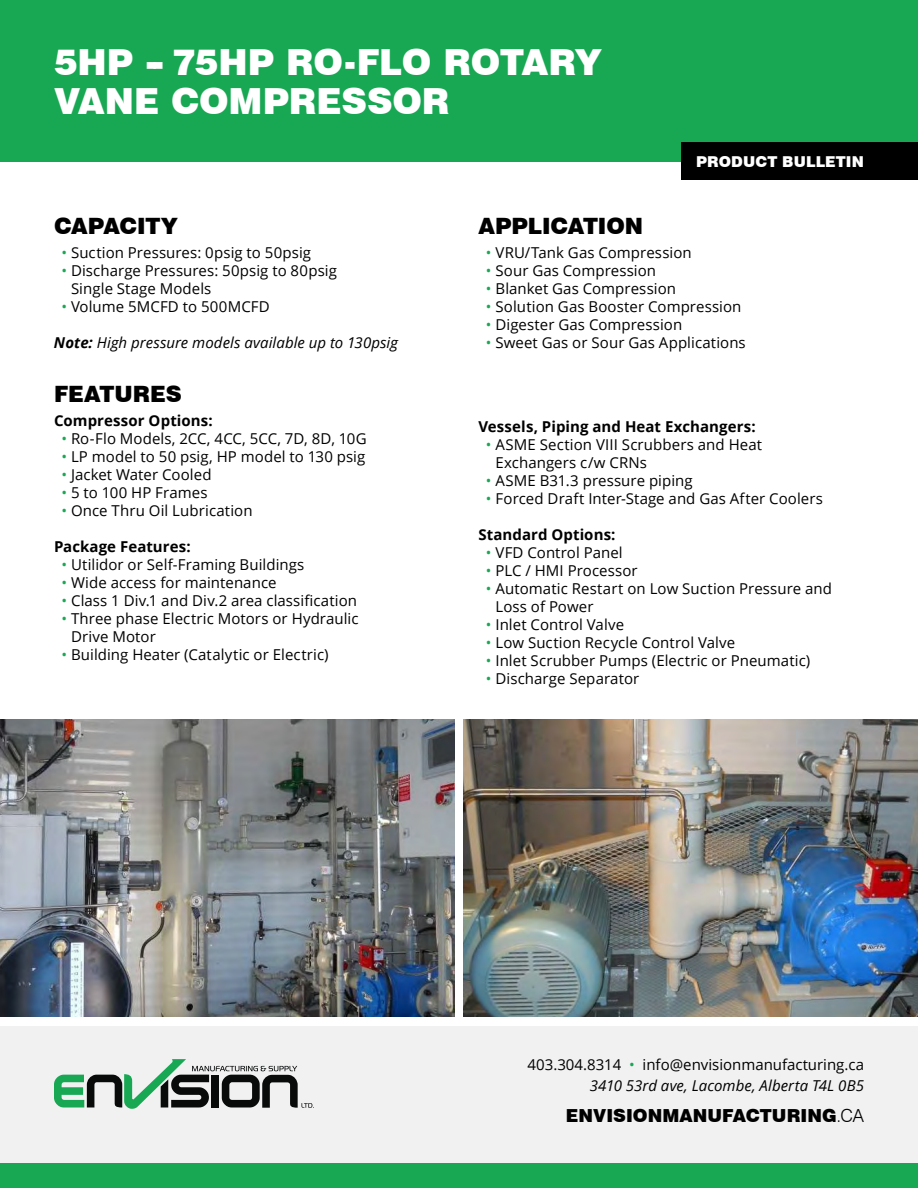
<style>
.page{position:relative;width:918px;height:1188px;background:#fff}
.page>*{position:absolute;margin:0;border:0;box-sizing:border-box;transform-origin:0 0}
.t1{font:900 36px/38.4px "Swiss 721 BT";letter-spacing:-.005em;color:#fff}
.t2{font:900 22.5px "Swiss 721 BT";color:#000}
.t3{font:900 18px "Swiss 721 BT";color:#000}
.t4{font:15px/18px "Open Sans";letter-spacing:.005em;color:#000}
.t5{font:700 15px "Open Sans";letter-spacing:.005em;color:#000}
.t6{font:italic 15px "Open Sans";letter-spacing:.005em;color:#000}
.t7{font:900 15px "Swiss 721 BT";letter-spacing:.005em;color:#fff}
.s1{color:#18a853}
.s2{font-weight:700}
.s3{font-style:italic}
.s4{font-weight:300}
</style>
<div class="page">
<img style="left:0;top:719px;width:455px;height:298px">
<img style="left:464px;top:719px;width:454px;height:298px">
<div style="left:0;top:0;width:918px;height:162px;background:#18a853"></div>
<div style="left:0;top:1026px;width:918px;height:152px;background:#f1f1f2"></div>
<svg style="left:54px;top:1059px;width:260px;height:50px"></svg>
<div style="left:0;top:1163px;width:918px;height:25px;background:#18a853"></div>
<div style="left:681px;top:142px;width:237px;height:38px;background:#000"></div>
<h1 class="t1" style="left:54px;top:43px;width:549px">5HP -- 75HP RO-FLO ROTARY<br>VANE COMPRESSOR</h1>
<p class="t7" style="left:696px;top:152px;width:169px">PRODUCT BULLETIN</p>
<h2 class="t2" style="left:54px;top:212px;width:125px">CAPACITY</h2>
<p class="t4" style="left:62px;top:243px;width:251px"><span class="s1">•</span> Suction Pressures: 0psig to 50psig</p>
<p class="t4" style="left:71px;top:261px;width:267px;text-indent:-10px"><span class="s1">•</span> Discharge Pressures: 50psig to 80psig<br>Single Stage Models</p>
<p class="t4" style="left:61px;top:297px;width:210px"><span class="s1">•</span> Volume 5MCFD to 500MCFD</p>
<p class="t6" style="left:54px;top:332px;width:346px"><span class="s2">Note:</span> High pressure models available up to 130psig</p>
<h2 class="t2" style="left:54px;top:380px;width:129px">FEATURES</h2>
<p class="t5" style="left:54px;top:410px;width:160px">Compressor Options:</p>
<p class="t4" style="left:62px;top:429px;width:307px"><span class="s1">•</span> Ro-Flo Models, 2CC, 4CC, 5CC, 7D, 8D, 10G</p>
<p class="t4" style="left:62px;top:447px;width:305px"><span class="s1">•</span> LP model to 50 psig, HP model to 130 psig</p>
<p class="t4" style="left:62px;top:465px;width:152px"><span class="s1">•</span> Jacket Water Cooled</p>
<p class="t4" style="left:62px;top:483px;width:148px"><span class="s1">•</span> 5 to 100 HP Frames</p>
<p class="t4" style="left:62px;top:501px;width:193px"><span class="s1">•</span> Once Thru Oil Lubrication</p>
<p class="t5" style="left:54px;top:536px;width:138px">Package Features:</p>
<p class="t4" style="left:62px;top:555px;width:244px"><span class="s1">•</span> Utilidor or Self-Framing Buildings</p>
<p class="t4" style="left:62px;top:573px;width:217px"><span class="s1">•</span> Wide access for maintenance</p>
<p class="t4" style="left:62px;top:591px;width:297px"><span class="s1">•</span> Class 1 Div.1 and Div.2 area classification</p>
<p class="t4" style="left:71px;top:609px;width:289px;text-indent:-10px"><span class="s1">•</span> Three phase Electric Motors or Hydraulic<br>Drive Motor</p>
<p class="t4" style="left:62px;top:645px;width:268px"><span class="s1">•</span> Building Heater (Catalytic or Electric)</p>
<h2 class="t2" style="left:478px;top:212px;width:166px">APPLICATION</h2>
<p class="t4" style="left:486px;top:243px;width:207px"><span class="s1">•</span> VRU/Tank Gas Compression</p>
<p class="t4" style="left:486px;top:261px;width:172px"><span class="s1">•</span> Sour Gas Compression</p>
<p class="t4" style="left:486px;top:279px;width:192px"><span class="s1">•</span> Blanket Gas Compression</p>
<p class="t4" style="left:486px;top:297px;width:257px"><span class="s1">•</span> Solution Gas Booster Compression</p>
<p class="t4" style="left:486px;top:315px;width:198px"><span class="s1">•</span> Digester Gas Compression</p>
<p class="t4" style="left:486px;top:333px;width:261px"><span class="s1">•</span> Sweet Gas or Sour Gas Applications</p>
<p class="t5" style="left:478px;top:416px;width:279px">Vessels, Piping and Heat Exchangers:</p>
<p class="t4" style="left:495px;top:435px;width:268px;text-indent:-10px"><span class="s1">•</span> ASME Section VIII Scrubbers and Heat<br>Exchangers c/w CRNs</p>
<p class="t4" style="left:486px;top:471px;width:208px"><span class="s1">•</span> ASME B31.3 pressure piping</p>
<p class="t4" style="left:486px;top:489px;width:339px"><span class="s1">•</span> Forced Draft Inter-Stage and Gas After Coolers</p>
<p class="t5" style="left:478px;top:524px;width:139px">Standard Options:</p>
<p class="t4" style="left:486px;top:543px;width:138px"><span class="s1">•</span> VFD Control Panel</p>
<p class="t4" style="left:486px;top:561px;width:153px"><span class="s1">•</span> PLC / HMI Processor</p>
<p class="t4" style="left:495px;top:579px;width:338px;text-indent:-10px"><span class="s1">•</span> Automatic Restart on Low Suction Pressure and<br>Loss of Power</p>
<p class="t4" style="left:486px;top:615px;width:140px"><span class="s1">•</span> Inlet Control Valve</p>
<p class="t4" style="left:486px;top:633px;width:251px"><span class="s1">•</span> Low Suction Recycle Control Valve</p>
<p class="t4" style="left:486px;top:651px;width:326px"><span class="s1">•</span> Inlet Scrubber Pumps (Electric or Pneumatic)</p>
<p class="t4" style="left:486px;top:669px;width:155px"><span class="s1">•</span> Discharge Separator</p>
<p class="t4" style="left:528px;top:1053px;width:338px;line-height:21px;text-align:right">403.304.8314 <span class="s1">•</span> info@envisionmanufacturing.ca<br><span class="s3">3410 53rd ave, Lacombe, Alberta T4L 0B5</span></p>
<p class="t3" style="left:566px;top:1105px;width:300px">ENVISIONMANUFACTURING<span class="s4">.CA</span></p>
</div>
